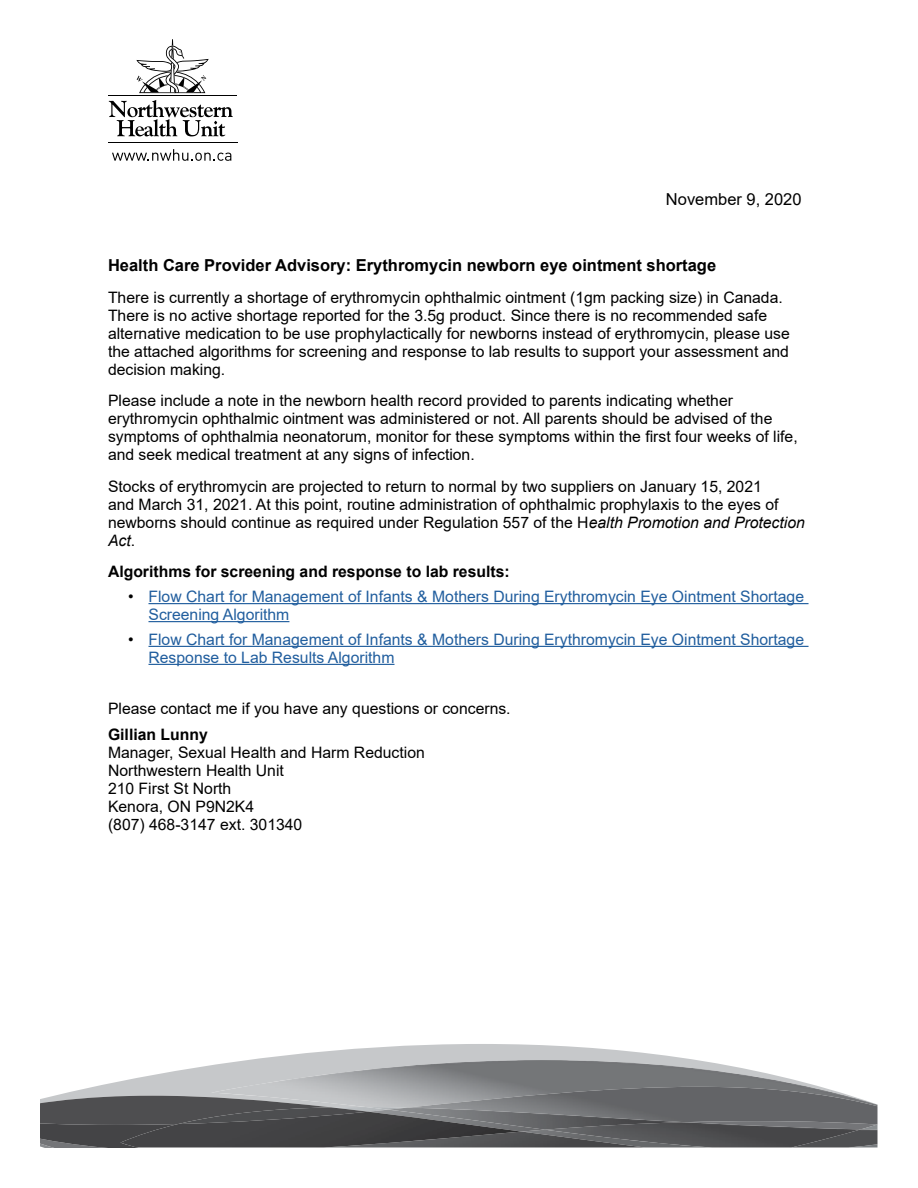
<style>
.page{position:relative;width:918px;height:1188px;background:#fff}
.page>*{position:absolute;margin:0;border:0;box-sizing:border-box;transform-origin:0 0}
.t1{font:700 16.5px "Arial";color:#000}
.t2{font:16.5px "Arial";color:#000}
.p_-_media_contact{font:15.75px/18px "Arial";color:#000}
.t3{font:15.75px/18px "Arial";color:#215e9e}
.p_-_media_contact-2{font:700 15.75px "Arial";color:#000}
.s1{font-style:italic}
.s2{color:#000}
</style>
<div class="page">
<svg style="left:54px;top:1044px;width:810px;height:56px"></svg>
<img style="left:211px;top:1089px;width:197px;height:7px">
<img style="left:861px;top:1129px;width:17px;height:18px">
<svg style="left:40px;top:1096px;width:752px;height:51px;background:#6b6b6d"></svg>
<img style="left:861px;top:1125px;width:16px;height:4px">
<img style="left:408px;top:1100px;width:470px;height:25px">
<img style="left:522px;top:1132px;width:23px;height:15px">
<img style="left:368px;top:1110px;width:177px;height:22px">
<img style="left:120px;top:1112px;width:402px;height:35px">
<img style="left:545px;top:1122px;width:316px;height:25px">
<img style="left:388px;top:1108px;width:296px;height:22px">
<hr style="left:108px;top:142px;width:129px;height:1px;background:#000">
<svg style="left:112px;top:149px;width:119px;height:12px"></svg>
<svg style="left:109px;top:100px;width:124px;height:36px"></svg>
<hr style="left:108px;top:95px;width:129px;height:1px;background:#000">
<svg style="left:136px;top:39px;width:73px;height:54px"></svg>
<hr style="left:148px;top:603px;width:661px;height:1px;background:#215e9e">
<hr style="left:148px;top:621px;width:141px;height:1px;background:#215e9e">
<hr style="left:148px;top:646px;width:661px;height:1px;background:#215e9e">
<hr style="left:148px;top:664px;width:247px;height:1px;background:#215e9e">
<p class="t2" style="left:666px;top:188px;width:137px">November 9, 2020</p>
<p class="t1" style="left:108px;top:254px;width:610px">Health Care Provider Advisory: Erythromycin newborn eye ointment shortage</p>
<p class="p_-_media_contact" style="left:108px;top:288px;width:683px">There is currently a shortage of erythromycin ophthalmic ointment (1gm packing size) in Canada.<br>There is no active shortage reported for the 3.5g product. Since there is no recommended safe alternative medication to be use prophylactically for newborns instead of erythromycin, please use the attached algorithms for screening and response to lab results to support your assessment and decision making.</p>
<p class="p_-_media_contact" style="left:108px;top:392px;width:691px">Please include a note in the newborn health record provided to parents indicating whether erythromycin ophthalmic ointment was administered or not. All parents should be advised of the symptoms of ophthalmia neonatorum, monitor for these symptoms within the first four weeks of life, and seek medical treatment at any signs of infection.</p>
<p class="p_-_media_contact" style="left:108px;top:477px;width:698px">Stocks of erythromycin are projected to return to normal by two suppliers on January 15, 2021<br>and March 31, 2021. At this point, routine administration of ophthalmic prophylaxis to the eyes of newborns should continue as required under Regulation 557 of the H<span class="s1">ealth Promotion and Protection Act</span>.</p>
<h2 class="p_-_media_contact-2" style="left:108px;top:561px;width:403px">Algorithms for screening and response to lab results:</h2>
<p class="t3" style="left:148px;top:587px;width:657px;text-indent:-20px"><span class="s2">•</span> Flow Chart for Management of Infants &amp; Mothers During Erythromycin Eye Ointment Shortage<br>Screening Algorithm</p>
<p class="t3" style="left:148px;top:630px;width:657px;text-indent:-20px"><span class="s2">•</span> Flow Chart for Management of Infants &amp; Mothers During Erythromycin Eye Ointment Shortage<br>Response to Lab Results Algorithm</p>
<p class="p_-_media_contact" style="left:108px;top:699px;width:404px">Please contact me if you have any questions or concerns.</p>
<p class="p_-_media_contact-2" style="left:108px;top:723px;width:101px">Gillian Lunny</p>
<p class="p_-_media_contact" style="left:108px;top:743px;width:318px">Manager, Sexual Health and Harm Reduction</p>
<p class="p_-_media_contact" style="left:108px;top:761px;width:177px">Northwestern Health Unit</p>
<p class="p_-_media_contact" style="left:108px;top:779px;width:125px">210 First St North</p>
<p class="p_-_media_contact" style="left:108px;top:797px;width:148px">Kenora, ON P9N2K4</p>
<p class="p_-_media_contact" style="left:108px;top:815px;width:196px">(807) 468-3147 ext. 301340</p>
</div>
